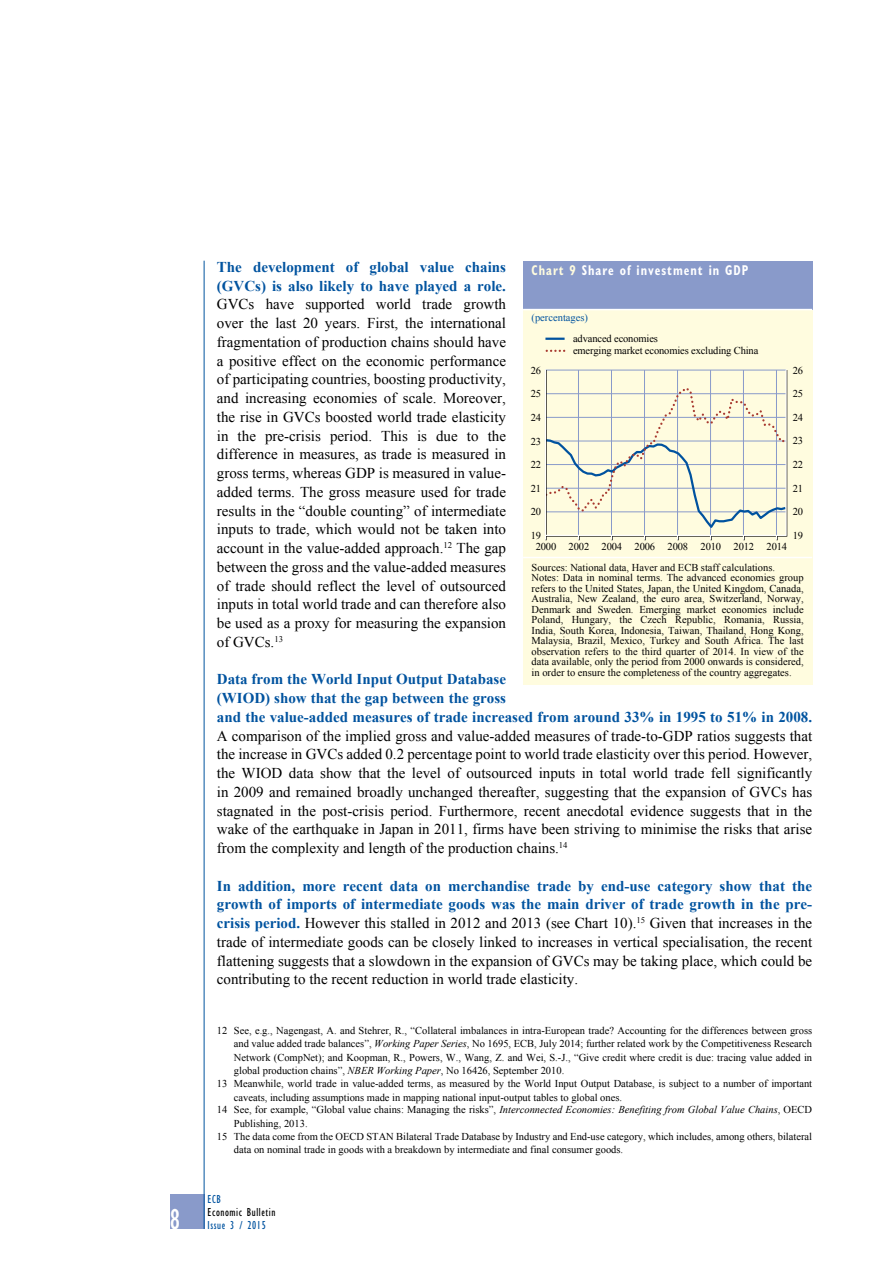
<style>
.page{position:relative;width:893px;height:1263px;background:#fff}
.page>*{position:absolute;margin:0;border:0;box-sizing:border-box;transform-origin:0 0}
.t1{font:condensed 30px "Gill Sans Myriad";color:#fff;scale:.95 1}
.t2{font:15px/18.8px "Times New Roman WGL";color:#000;text-align:justify}
.t3{font:700 15px/18.8px "Times New Roman WGL";color:#00539f}
.t4{font:700 condensed 14.25px "Gill Sans Myriad";letter-spacing:.08em;color:#fff;scale:.85 1}
.t5{font:condensed 12px "Gill Sans Myriad";letter-spacing:.05em;color:#000;scale:.95 1}
.t6{font:condensed 12px "Gill Sans Myriad";letter-spacing:.05em;color:#00539f;scale:.95 1}
.t7{font:10.5px/10.5px "Times New Roman WGL";color:#000}
.t8{font:10.5px "Times New Roman WGL";color:#00539f}
.s1{font-weight:700;color:#00539f}
.s2{font-style:italic}
.s3{color:#fffcdf}
</style>
<div class="page">
<div style="left:170px;top:1195px;width:34px;height:34px;background:#899aca"></div>
<hr style="left:204px;top:261px;width:1px;height:968px;background:#00539f">
<div style="left:523px;top:261px;width:289px;height:423px;background:#fffcdf"></div>
<div style="left:523px;top:261px;width:289px;height:49px;background:#899aca"></div>
<hr style="left:523px;top:309px;width:289px;height:1px;background:#fff">
<hr style="left:523px;top:557px;width:289px;height:1px;background:#fff">
<hr style="left:776px;top:370px;width:1px;height:165px;background:#899aca">
<hr style="left:743px;top:370px;width:1px;height:165px;background:#899aca">
<hr style="left:710px;top:370px;width:1px;height:165px;background:#899aca">
<hr style="left:677px;top:370px;width:1px;height:165px;background:#899aca">
<hr style="left:644px;top:370px;width:1px;height:165px;background:#899aca">
<hr style="left:611px;top:370px;width:1px;height:165px;background:#899aca">
<hr style="left:578px;top:370px;width:1px;height:165px;background:#899aca">
<svg style="left:545px;top:386px;width:243px;height:154px"></svg>
<hr style="left:545px;top:338px;width:20px;height:2px;background:#00529f">
<svg style="left:547px;top:350px;width:18px;height:2px"></svg>
<h1 class="t1" style="left:170px;top:1201px;width:12px">8</h1>
<p class="t3" style="left:217px;top:257px;width:291px">The development of global value chains (GVCs) is also likely to have played a role.</p>
<p class="t2" style="left:217px;top:295px;width:291px">GVCs have supported world trade growth over the last 20 years. First, the international fragmentation of production chains should have a positive effect on the economic performance of participating countries, boosting productivity, and increasing economies of scale. Moreover, the rise in GVCs boosted world trade elasticity in the pre-crisis period. This is due to the difference in measures, as trade is measured in gross terms, whereas GDP is measured in value&shy;added terms. The gross measure used for trade results in the “double counting” of intermediate inputs to trade, which would not be taken into account in the value-added approach.<sup>12</sup> The gap between the gross and the value-added measures of trade should reflect the level of outsourced inputs in total world trade and can therefore also be used as a proxy for measuring the expansion of GVCs.<sup>13</sup></p>
<p class="t3" style="left:217px;top:669px;width:597px">Data from the World Input Output Database<br>(WIOD) show that the gap between the gross<br>and the value-added measures of trade increased from around 33% in 1995 to 51% in 2008.</p>
<p class="t2" style="left:217px;top:726px;width:597px">A comparison of the implied gross and value-added measures of trade-to-GDP ratios suggests that the increase in GVCs added 0.2 percentage point to world trade elasticity over this period. However, the WIOD data show that the level of outsourced inputs in total world trade fell significantly in 2009 and remained broadly unchanged thereafter, suggesting that the expansion of GVCs has stagnated in the post-crisis period. Furthermore, recent anecdotal evidence suggests that in the wake of the earthquake in Japan in 2011, firms have been striving to minimise the risks that arise from the complexity and length of the production chains.<sup>14</sup></p>
<p class="t2" style="left:217px;top:876px;width:597px"><span class="s1">In addition, more recent data on merchandise trade by end-use category show that the growth of imports of intermediate goods was the main driver of trade growth in the pre&shy;crisis period.</span> However this stalled in 2012 and 2013 (see Chart 10).<sup>15</sup> Given that increases in the trade of intermediate goods can be closely linked to increases in vertical specialisation, the recent flattening suggests that a slowdown in the expansion of GVCs may be taking place, which could be contributing to the recent reduction in world trade elasticity.</p>
<p class="t7" style="left:217px;top:1025px;width:597px">12 See, e.g., Nagengast, A. and Stehrer, R., “Collateral imbalances in intra-European trade? Accounting for the differences between gross</p>
<p class="t7" style="left:234px;top:1038px;width:580px">and value added trade balances”, <span class="s2">Working Paper Series</span>, No 1695, ECB, July 2014; further related work by the Competitiveness Research</p>
<p class="t7" style="left:234px;top:1052px;width:580px">Network (CompNet); and Koopman, R., Powers, W., Wang, Z. and Wei, S.-J., “Give credit where credit is due: tracing value added in</p>
<p class="t7" style="left:234px;top:1065px;width:332px">global production chains”, <span class="s2">NBER Working Paper</span>, No 16426, September 2010.</p>
<p class="t7" style="left:217px;top:1078px;width:597px">13 Meanwhile, world trade in value-added terms, as measured by the World Input Output Database, is subject to a number of important</p>
<p class="t7" style="left:234px;top:1092px;width:390px">caveats, including assumptions made in mapping national input-output tables to global ones.</p>
<p class="t7" style="left:217px;top:1104px;width:597px">14 See, for example, “Global value chains: Managing the risks”, <span class="s2">Interconnected Economies: Benefiting from Global Value Chains</span>, OECD</p>
<p class="t7" style="left:234px;top:1118px;width:75px">Publishing, 2013.</p>
<p class="t7" style="left:217px;top:1131px;width:597px">15 The data come from the OECD STAN Bilateral Trade Database by Industry and End-use category, which includes, among others, bilateral</p>
<p class="t7" style="left:234px;top:1144px;width:391px">data on nominal trade in goods with a breakdown by intermediate and final consumer goods.</p>
<p class="t4" style="left:531px;top:261px;width:256px"><span class="s3">Chart 9</span> share of investment in gdp</p>
<p class="t8" style="left:531px;top:310px;width:58px">(percentages)</p>
<p class="t7" style="left:573px;top:332px;width:187px;line-height:12px">advanced economies<br>emerging market economies excluding China</p>
<p class="t7" style="left:793px;top:365px;width:12px">26</p>
<p class="t7" style="left:531px;top:365px;width:12px">26</p>
<p class="t7" style="left:793px;top:388px;width:12px">25</p>
<p class="t7" style="left:531px;top:388px;width:12px">25</p>
<p class="t7" style="left:793px;top:412px;width:12px">24</p>
<p class="t7" style="left:531px;top:412px;width:12px">24</p>
<p class="t7" style="left:793px;top:436px;width:12px">23</p>
<p class="t7" style="left:531px;top:436px;width:12px">23</p>
<p class="t7" style="left:793px;top:459px;width:12px">22</p>
<p class="t7" style="left:531px;top:459px;width:12px">22</p>
<p class="t7" style="left:793px;top:483px;width:12px">21</p>
<p class="t7" style="left:531px;top:483px;width:12px">21</p>
<p class="t7" style="left:793px;top:506px;width:12px">20</p>
<p class="t7" style="left:531px;top:506px;width:12px">20</p>
<p class="t7" style="left:793px;top:530px;width:12px">19</p>
<p class="t7" style="left:531px;top:530px;width:12px">19</p>
<p class="t7" style="left:536px;top:541px;width:253px">2000 2002 2004 2006 2008 2010 2012 2014</p>
<p class="t7" style="left:531px;top:562px;width:274px">Sources: National data, Haver and ECB staff calculations.<br>Notes: Data in nominal terms. The advanced economies group refers to the United States, Japan, the United Kingdom, Canada, Australia, New Zealand, the euro area, Switzerland, Norway, Denmark and Sweden. Emerging market economies include Poland, Hungary, the Czech Republic, Romania, Russia, India, South Korea, Indonesia, Taiwan, Thailand, Hong Kong, Malaysia, Brazil, Mexico, Turkey and South Africa. The last observation refers to the third quarter of 2014. In view of the data available, only the period from 2000 onwards is considered, in order to ensure the completeness of the country aggregates.</p>
<p class="t6" style="left:207px;top:1191px;width:16px">ECB</p>
<p class="t5" style="left:207px;top:1205px;width:73px">Economic Bulletin</p>
<p class="t6" style="left:207px;top:1218px;width:63px">Issue 3 / 2015</p>
</div>
